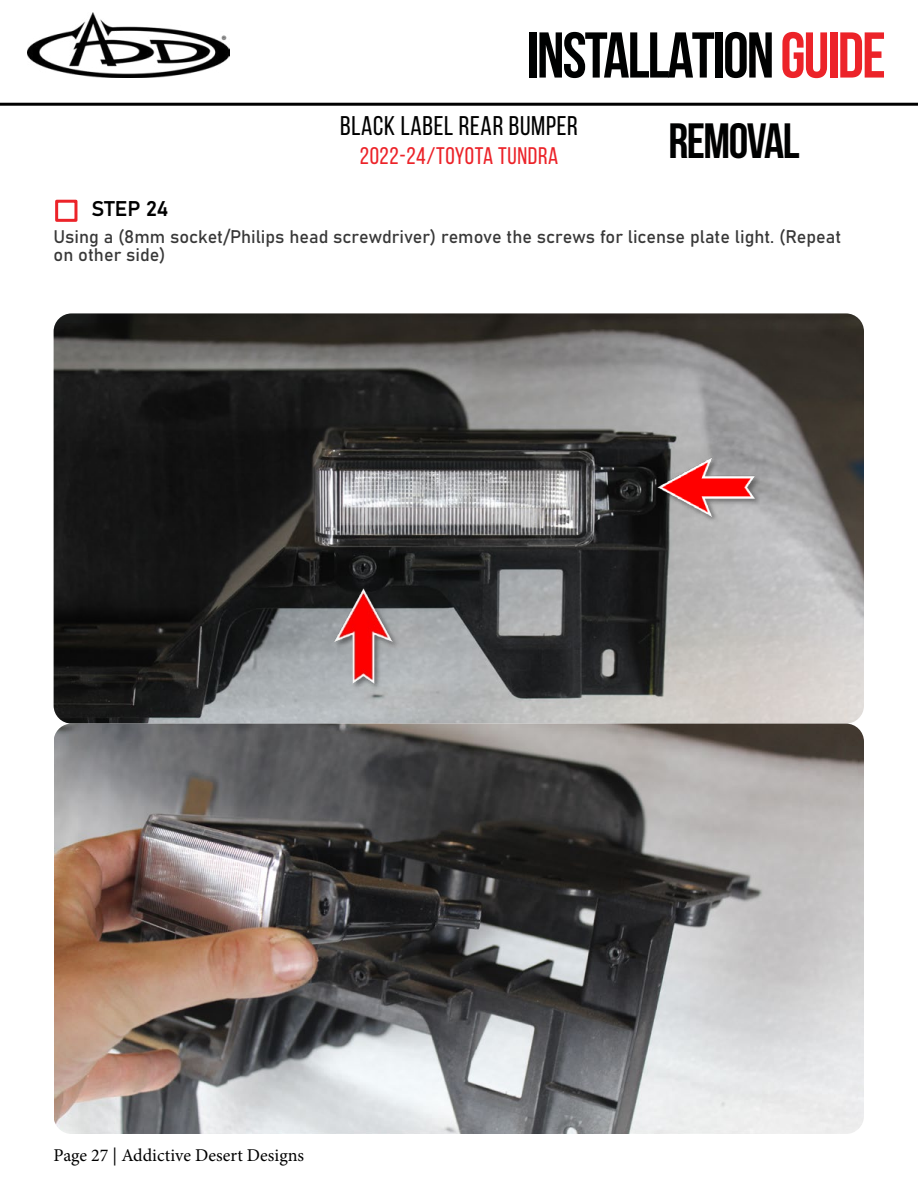
<style>
.page{position:relative;width:918px;height:1188px;background:#fff}
.page>*{position:absolute;margin:0;border:0;box-sizing:border-box;transform-origin:0 0}
.t1{font:700 64.5px "Bebas Neue";letter-spacing:-.03em;color:#000101}
.t2{font:700 49.5px "Bebas Neue";letter-spacing:-.03em;color:#000101}
.t3{font:27px "Bebas Neue";letter-spacing:.025em;color:#000}
.t4{font:24px "Bebas Neue";letter-spacing:.025em;color:#ec2329}
.t5{font:21px "Bahnschrift";color:#000}
.t6{font:18px/18px "Bahnschrift";color:#383838}
.t7{font:18px "Minion Pro";color:#000}
.s1{color:#ec2329}
</style>
<div class="page">
<hr style="left:0;top:103px;width:918px;height:3px;background:#000">
<img style="left:27px;top:12px;width:203px;height:65px">
<img style="left:54px;top:313px;width:810px;height:821px">
<img style="left:331px;top:585px;width:69px;height:108px">
<img style="left:654px;top:455px;width:106px;height:71px">
<div style="left:55px;top:200px;width:22px;height:22px;border:3px solid #ec2329"></div>
<h1 class="t1" style="left:527px;top:20px;width:361px">INSTALLATION<span class="s1">GUIDE</span></h1>
<h3 class="t3" style="left:340px;top:111px;width:239px">BLACK LABEL REAR BUMPER</h3>
<h3 class="t4" style="left:360px;top:143px;width:200px">2022-24/TOYOTA TUNDRA</h3>
<h2 class="t2" style="left:668px;top:114px;width:133px">REMOVAL</h2>
<p class="t5" style="left:91px;top:193px;width:78px">STEP 24</p>
<p class="t6" style="left:54px;top:227px;width:789px">Using a (8mm socket/Philips head screwdriver) remove the screws for license plate light. (Repeat on other side)</p>
<p class="t7" style="left:54px;top:1143px;width:252px">Page 27 | Addictive Desert Designs</p>
</div>
